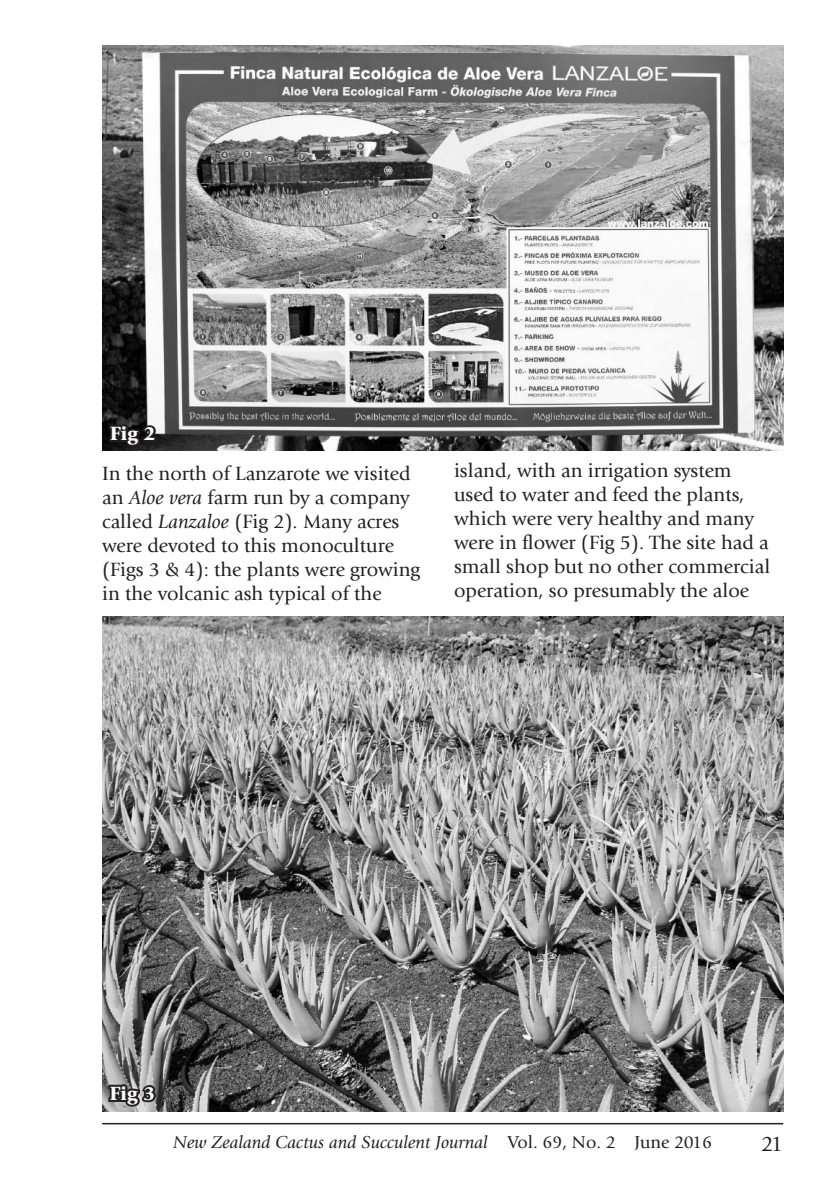
<style>
.page{position:relative;width:840px;height:1191px;background:#fff}
.page>*{position:absolute;margin:0;border:0;box-sizing:border-box;transform-origin:0 0}
.t1{font:22px "Giovanni";color:#231f20}
.t2{font:20px/24px "Giovanni";color:#231f20}
.t3{font:900 20px "Giovanni";color:#fff}
.t4{font:italic 18px "Giovanni";color:#231f20}
.s1{font-style:italic}
.s2{font-style:normal}
</style>
<div class="page">
<img style="left:102px;top:45px;width:680px;height:405px">
<img style="left:102px;top:616px;width:680px;height:495px">
<svg style="left:106px;top:1082px;width:52px;height:26px"></svg>
<svg style="left:106px;top:422px;width:54px;height:27px"></svg>
<hr style="left:102px;top:1123px;width:680px;height:1px;background:#231f20">
<p class="t3" style="left:110px;top:421px;width:47px">Fig 2</p>
<p class="t2" style="left:102px;top:461px;width:319px">In the north of Lanzarote we visited an <span class="s1">Aloe vera</span> farm run by a company called <span class="s1">Lanzaloe</span> (Fig 2). Many acres were devoted to this monoculture (Figs 3 &amp; 4): the plants were growing in the volcanic ash typical of the</p>
<p class="t2" style="left:454px;top:459px;width:317px">island, with an irrigation system used to water and feed the plants, which were very healthy and many were in flower (Fig 5). The site had a small shop but no other commercial operation, so presumably the aloe</p>
<p class="t3" style="left:110px;top:1081px;width:47px">Fig 3</p>
<p class="t4" style="left:173px;top:1131px;width:540px">New Zealand Cactus and Succulent Journal <span class="s2">Vol. 69, No. 2 June 2016</span></p>
<p class="t1" style="left:760px;top:1131px;width:24px">21</p>
</div>
